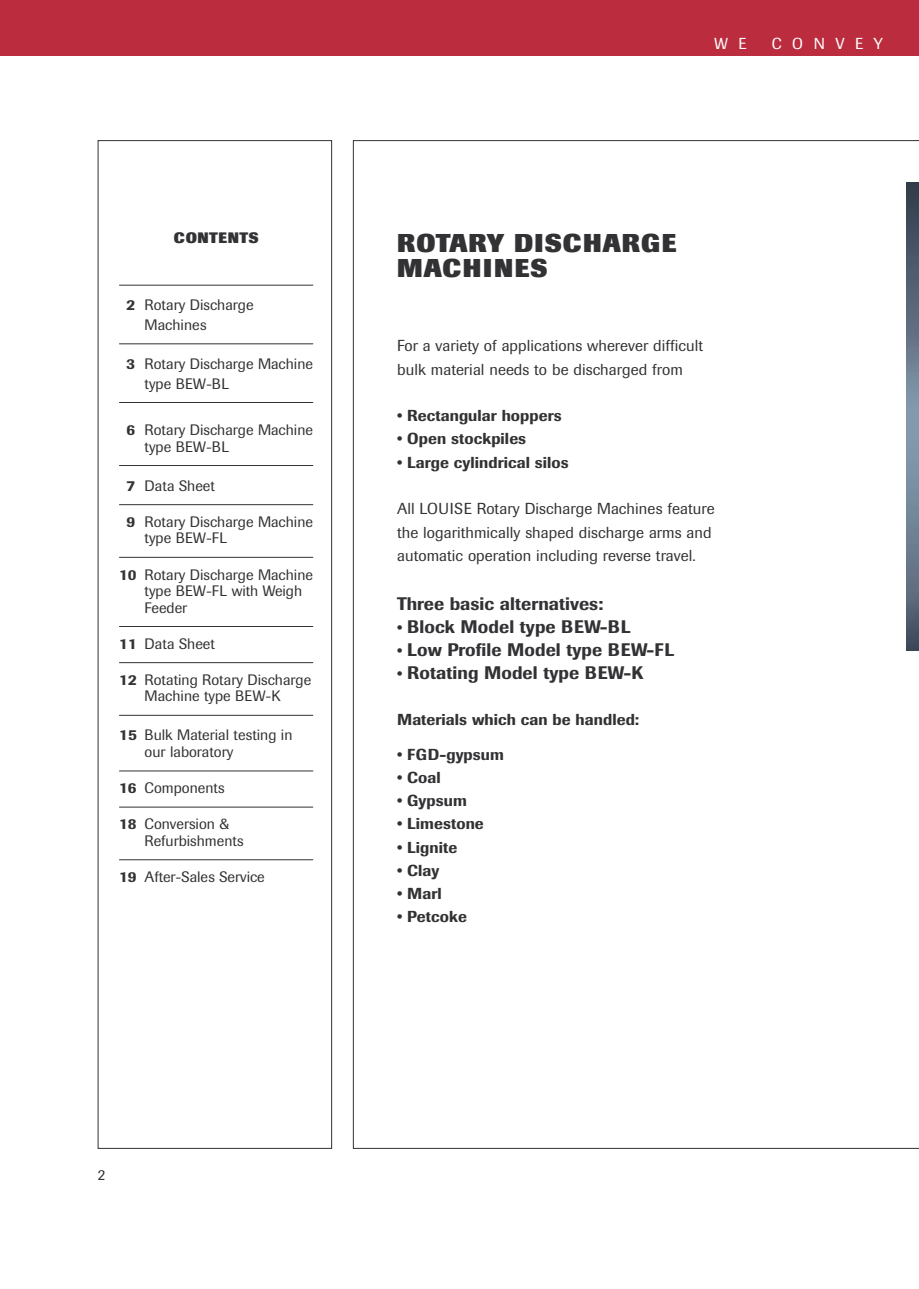
<style>
.page{position:relative;width:919px;height:1289px;background:#fff}
.page>*{position:absolute;margin:0;border:0;box-sizing:border-box;transform-origin:0 0}
.t1{font:800 25.5px/25.5px "Imago";letter-spacing:.035em;color:#323235}
.t2{font:500 18px "Imago";letter-spacing:.005em;color:#323235}
.t3{font:15.75px/23.2px "Imago";letter-spacing:.005em;color:#323235}
.t4{font:500 15.75px "Imago";letter-spacing:.005em;color:#323235}
.t5{font:15.75px "Imago";letter-spacing:.67em;color:#fff}
.t6{font:15px/16.5px "Imago";color:#323235}
.t7{font:800 15px "Imago";letter-spacing:.035em;color:#323235}
.s1{font-weight:500}
.s2{font-size:15.75px}
</style>
<div class="page">
<div style="left:0;top:0;width:918px;height:55px;background:#bb2d3e"></div>
<svg style="left:353px;top:140px;width:565px;height:1008px"></svg>
<div style="left:98px;top:140px;width:234px;height:1008px;border:1px solid #323235"></div>
<hr style="left:119px;top:285px;width:194px;height:1px;background:#323235">
<hr style="left:119px;top:343px;width:194px;height:1px;background:#323235">
<hr style="left:119px;top:402px;width:194px;height:1px;background:#323235">
<hr style="left:119px;top:465px;width:194px;height:1px;background:#323235">
<hr style="left:119px;top:504px;width:194px;height:1px;background:#323235">
<hr style="left:119px;top:557px;width:194px;height:1px;background:#323235">
<hr style="left:119px;top:626px;width:194px;height:1px;background:#323235">
<hr style="left:119px;top:662px;width:194px;height:1px;background:#323235">
<hr style="left:119px;top:715px;width:194px;height:1px;background:#323235">
<hr style="left:119px;top:770px;width:194px;height:1px;background:#323235">
<hr style="left:119px;top:806px;width:194px;height:1px;background:#323235">
<hr style="left:119px;top:859px;width:194px;height:1px;background:#323235">
<div style="left:395px;top:232px;width:423px;height:881px;background:#fff"></div>
<img style="left:906px;top:183px;width:12px;height:468px">
<p class="t7" style="left:174px;top:232px;width:86px">CONTENTS</p>
<p class="t6" style="left:145px;top:297px;width:110px;line-height:19.5px;text-indent:-18px"><span class="s1">2</span> Rotary Discharge<br>Machines</p>
<p class="t6" style="left:145px;top:355px;width:170px;line-height:19.5px;text-indent:-18px"><span class="s1">3</span> Rotary Discharge Machine type BEW-BL</p>
<p class="t6" style="left:145px;top:423px;width:170px;text-indent:-18px"><span class="s1">6</span> Rotary Discharge Machine type BEW-BL</p>
<p class="t6" style="left:127px;top:478px;width:90px"><span class="s1">7</span> Data Sheet</p>
<p class="t6" style="left:145px;top:515px;width:170px;text-indent:-18px"><span class="s1">9</span> Rotary Discharge Machine type BEW-FL</p>
<p class="t6" style="left:145px;top:567px;width:170px;text-indent:-25px"><span class="s1">10</span> Rotary Discharge Machine type BEW-FL with Weigh<br>Feeder</p>
<p class="t6" style="left:119px;top:636px;width:97px"><span class="s1">11</span> Data Sheet</p>
<p class="t6" style="left:119px;top:672px;width:193px;text-align:center"><span class="s1">12</span> Rotating Rotary Discharge<br>Machine type BEW-K</p>
<p class="t6" style="left:145px;top:728px;width:149px;text-indent:-26px"><span class="s1">15</span> Bulk Material testing in our laboratory</p>
<p class="t6" style="left:119px;top:781px;width:107px"><span class="s1">16</span> Components</p>
<p class="t6" style="left:145px;top:817px;width:101px;text-indent:-26px"><span class="s1">18</span> Conversion &amp;<br>Refurbishments</p>
<p class="t6" style="left:119px;top:870px;width:147px"><span class="s1">19</span> After-Sales Service</p>
<p class="t5" style="left:714px;top:38px;width:34px">W E</p>
<p class="t5" style="left:771px;top:38px;width:113px">CONVEY</p>
<h1 class="t1" style="left:397px;top:232px;width:281px">ROTARY DISCHARGE<br>MACHINES</h1>
<p class="t3" style="left:397px;top:336px;width:307px">For a variety of applications wherever difficult bulk material needs to be discharged from</p>
<p class="t4" style="left:397px;top:410px;width:166px">• Rectangular hoppers</p>
<p class="t4" style="left:397px;top:433px;width:130px">• Open stockpiles</p>
<p class="t4" style="left:397px;top:456px;width:173px">• Large cylindrical silos</p>
<p class="t3" style="left:397px;top:498px;width:319px">All LOUISE Rotary Discharge Machines feature the logarithmically shaped discharge arms and automatic operation including reverse travel.</p>
<p class="t2" style="left:397px;top:597px;width:207px">Three basic alternatives:</p>
<p class="t2" style="left:397px;top:620px;width:235px"><span class="s2">•</span> Block Model type BEW-BL</p>
<p class="t2" style="left:397px;top:643px;width:278px"><span class="s2">•</span> Low Profile Model type BEW-FL</p>
<p class="t2" style="left:397px;top:666px;width:248px"><span class="s2">•</span> Rotating Model type BEW-K</p>
<p class="t4" style="left:397px;top:714px;width:243px">Materials which can be handled:</p>
<p class="t4" style="left:397px;top:748px;width:108px">• FGD-gypsum</p>
<p class="t4" style="left:397px;top:771px;width:45px">• Coal</p>
<p class="t4" style="left:397px;top:795px;width:71px">• Gypsum</p>
<p class="t4" style="left:397px;top:818px;width:88px">• Limestone</p>
<p class="t4" style="left:397px;top:841px;width:62px">• Lignite</p>
<p class="t4" style="left:397px;top:864px;width:44px">• Clay</p>
<p class="t4" style="left:397px;top:888px;width:46px">• Marl</p>
<p class="t4" style="left:397px;top:911px;width:71px">• Petcoke</p>
<p class="t6" style="left:98px;top:1168px;width:9px">2</p>
</div>
